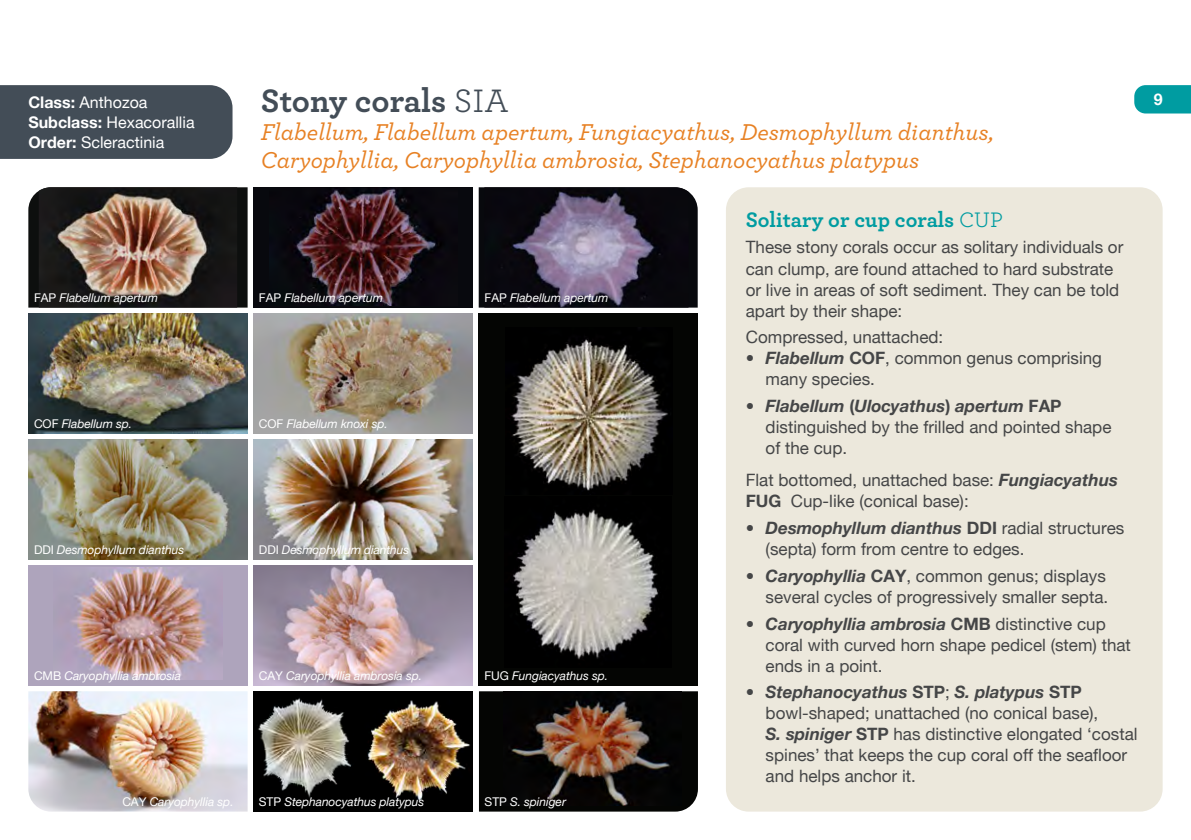
<style>
.page{position:relative;width:1191px;height:840px;background:#fff}
.page>*{position:absolute;margin:0;border:0;box-sizing:border-box;transform-origin:0 0}
.t1{font:700 34px "Archer";letter-spacing:-.005em;color:#434d57}
.t2{font:italic 500 24px/28px "Archer";color:#e78124}
.t3{font:700 22px "Archer";color:#009ca1}
.t4{font:17px/21px "Helvetica Neue LT Std";color:#454647}
.t5{font:16px/20px "Helvetica Neue LT Std";color:#fff}
.t6{font:700 16px "Helvetica Neue LT Std";color:#fff}
.t7{font:italic 12px "Helvetica Neue LT Std";letter-spacing:-.005em;color:#fff}
.s1{font-weight:700}
.s2{font-weight:400}
.s3{font-style:normal}
.s4{font-weight:700;font-style:italic}
</style>
<div class="page">
<div style="left:0;top:85px;width:232px;height:74px;background:#434d57"></div>
<img style="left:253px;top:439px;width:219px;height:120px">
<div style="left:726px;top:187px;width:436px;height:624px;background:#ece8dc;border-radius:23px"></div>
<img style="left:28px;top:691px;width:220px;height:120px">
<svg style="left:28px;top:187px;width:220px;height:120px;background:#1e201f"></svg>
<img style="left:39px;top:187px;width:198px;height:120px">
<img style="left:253px;top:313px;width:219px;height:120px">
<img style="left:28px;top:313px;width:220px;height:120px">
<img style="left:28px;top:439px;width:220px;height:120px">
<div style="left:479px;top:313px;width:218px;height:372px;background:#040503"></div>
<img style="left:253px;top:691px;width:219px;height:119px">
<div style="left:253px;top:187px;width:219px;height:120px;background:#08090e"></div>
<img style="left:290px;top:188px;width:152px;height:117px">
<div style="left:479px;top:691px;width:219px;height:120px;background:#040503"></div>
<img style="left:503px;top:691px;width:179px;height:113px">
<img style="left:511px;top:339px;width:157px;height:152px">
<img style="left:513px;top:509px;width:146px;height:150px">
<div style="left:479px;top:187px;width:218px;height:120px;background:#08090d"></div>
<img style="left:484px;top:187px;width:204px;height:120px">
<div style="left:28px;top:565px;width:220px;height:120px;background:#aea4bc"></div>
<img style="left:71px;top:567px;width:152px;height:112px">
<img style="left:253px;top:565px;width:219px;height:120px">
<svg style="left:1134px;top:85px;width:57px;height:28px;background:#0aa0a4"></svg>
<p class="t5" style="left:28px;top:92px;width:168px"><span class="s1">Class:</span> Anthozoa<br><span class="s1">Subclass:</span> Hexacorallia<br><span class="s1">Order:</span> Scleractinia</p>
<h1 class="t1" style="left:261px;top:74px;width:249px">Stony corals <span class="s2">SIA</span></h1>
<h2 class="t2" style="left:261px;top:117px;width:734px">Flabellum, Flabellum apertum, Fungiacyathus, Desmophyllum dianthus,<br>Caryophyllia, Caryophyllia ambrosia, Stephanocyathus platypus</h2>
<p class="t7" style="left:34px;top:290px;width:125px"><span class="s3">FAP</span> Flabellum apertum</p>
<p class="t7" style="left:259px;top:290px;width:125px"><span class="s3">FAP</span> Flabellum apertum</p>
<p class="t7" style="left:484px;top:290px;width:125px"><span class="s3">FAP</span> Flabellum apertum</p>
<p class="t7" style="left:34px;top:416px;width:100px"><span class="s3">COF</span> Flabellum sp.</p>
<p class="t7" style="left:259px;top:416px;width:130px"><span class="s3">COF</span> Flabellum knoxi sp.</p>
<p class="t7" style="left:34px;top:542px;width:152px"><span class="s3">DDI</span> Desmophyllum dianthus</p>
<p class="t7" style="left:259px;top:542px;width:152px"><span class="s3">DDI</span> Desmophyllum dianthus</p>
<p class="t7" style="left:34px;top:668px;width:149px"><span class="s3">CMB</span> Caryophyllia ambrosia</p>
<p class="t7" style="left:259px;top:668px;width:165px"><span class="s3">CAY</span> Caryophyllia ambrosia sp.</p>
<p class="t7" style="left:484px;top:668px;width:125px"><span class="s3">FUG</span> Fungiacyathus sp.</p>
<p class="t7" style="left:122px;top:794px;width:113px"><span class="s3">CAY</span> Caryophyllia sp.</p>
<p class="t7" style="left:259px;top:793px;width:167px"><span class="s3">STP</span> Stephanocyathus platypus</p>
<p class="t7" style="left:484px;top:794px;width:83px"><span class="s3">STP</span> S. spiniger</p>
<p class="t3" style="left:746px;top:202px;width:258px">Solitary or cup corals <span class="s2">CUP</span></p>
<p class="t4" style="left:746px;top:236px;width:379px">These stony corals occur as solitary individuals or can clump, are found attached to hard substrate or live in areas of soft sediment. They can be told apart by their shape:</p>
<p class="t4" style="left:746px;top:326px;width:199px">Compressed, unattached:</p>
<p class="t4" style="left:765px;top:347px;width:338px;text-indent:-20px">• <span class="s4">Flabellum</span> <span class="s1">COF</span>, common genus comprising many species.</p>
<p class="t4" style="left:765px;top:395px;width:347px;text-indent:-20px">• <span class="s4">Flabellum</span> <span class="s1">(</span><span class="s4">Ulocyathus</span><span class="s1">)</span> <span class="s4">apertum</span> <span class="s1">FAP </span>distinguished by the frilled and pointed shape of the cup.</p>
<p class="t4" style="left:746px;top:469px;width:374px">Flat bottomed, unattached base: <span class="s4">Fungiacyathus<br></span><span class="s1">FUG</span> Cup-like (conical base):</p>
<p class="t4" style="left:765px;top:517px;width:360px;text-indent:-20px">• <span class="s4">Desmophyllum dianthus</span> <span class="s1">DDI</span> radial structures (septa) form from centre to edges.</p>
<p class="t4" style="left:746px;top:564px;width:364px;text-align:right">• <span class="s4">Caryophyllia</span> <span class="s1">CAY</span>, common genus; displays several cycles of progressively smaller septa.</p>
<p class="t4" style="left:765px;top:612px;width:367px;text-indent:-20px">• <span class="s4">Caryophyllia ambrosia</span> <span class="s1">CMB</span> distinctive cup coral with curved horn shape pedicel (stem) that ends in a point.</p>
<p class="t4" style="left:765px;top:681px;width:373px;text-indent:-20px">• <span class="s4">Stephanocyathus</span> <span class="s1">STP</span>; <span class="s4">S. platypus</span> <span class="s1">STP </span>bowl-shaped; unattached (no conical base),<br><span class="s4">S. spiniger</span> <span class="s1">STP</span> has distinctive elongated ‘costal spines’ that keeps the cup coral off the seafloor and helps anchor it.</p>
<p class="t6" style="left:1153px;top:89px;width:10px">9</p>
</div>
